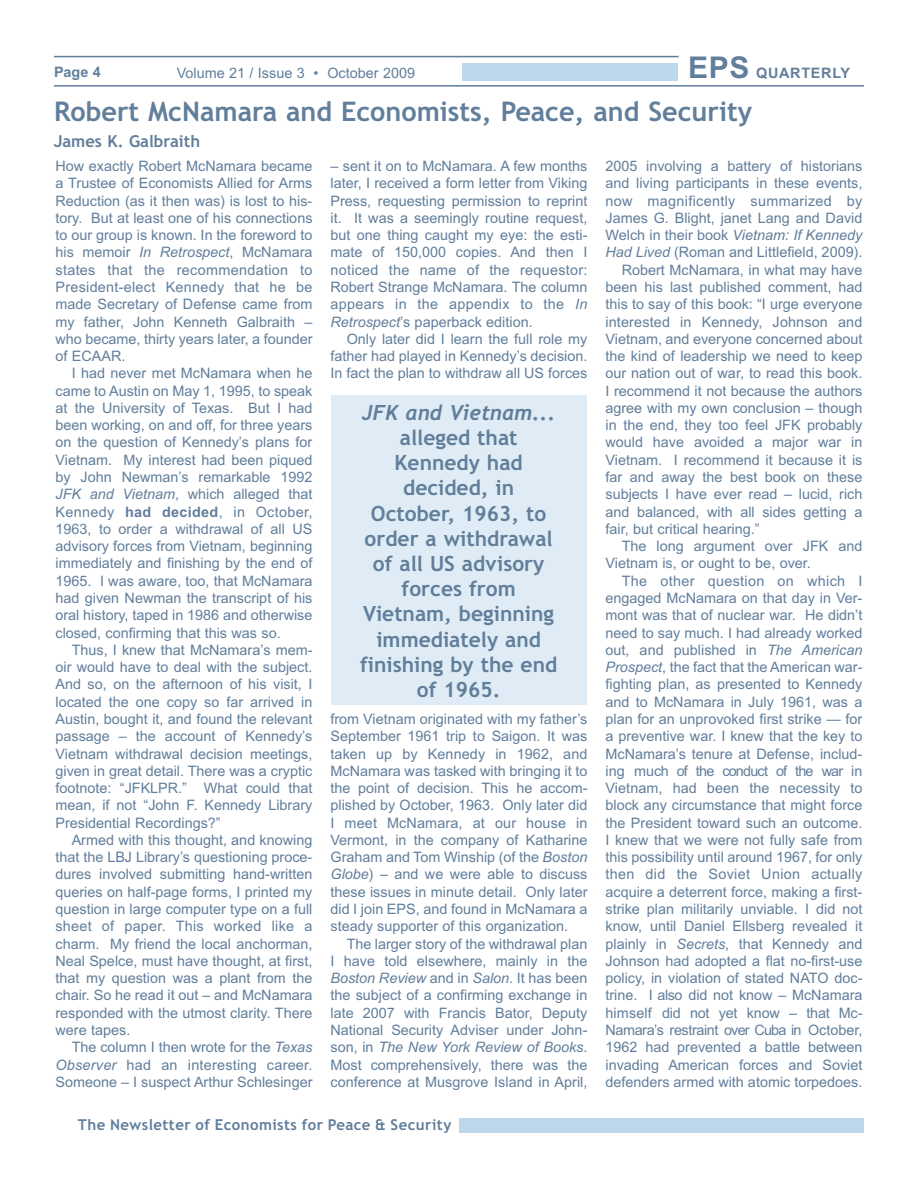
<style>
.page{position:relative;width:918px;height:1188px;background:#fff}
.page>*{position:absolute;margin:0;border:0;box-sizing:border-box;transform-origin:0 0}
.t1{font:700 27px "Trebuchet MS";color:#617e9b}
.t2{font:700 21px/25.2px "Trebuchet MS";color:#617e9b;text-align:center}
.t3{font:italic 700 21px "Trebuchet";color:#617e9b}
.t4{font:700 16.5px "Trebuchet MS";color:#617e9b}
.t5{font:700 15px "Trebuchet MS";letter-spacing:.03em;color:#617e9b}
.t6{font:14.4px/17.2px "Arial";color:#617e9b;text-align:justify}
.t7{font:14.4px "Arial";letter-spacing:.02em;color:#617e9b}
.t8{font:14.4px "Arial";letter-spacing:-.03em;color:#617e9b}
.t9{font:italic 14.4px "Arial";color:#617e9b}
.t10{font:14.4px "Arial";letter-spacing:-.055em;color:#617e9b}
.t11{font:14.4px "Arial";letter-spacing:-.02em;color:#617e9b}
.t12{font:700 14.4px "Arial";letter-spacing:.05em;color:#617e9b}
.s1{font-size:30px}
.s2{font-style:italic}
.s3{font-weight:700}
.s4{font-family:"Trebuchet MS";font-style:normal}
.s5{font-style:normal}
</style>
<div class="page">
<div style="left:459px;top:1118px;width:405px;height:14px;background:#bed8eb"></div>
<div style="left:462px;top:63px;width:216px;height:18px;background:#bed8eb"></div>
<hr style="left:54px;top:85px;width:810px;height:2px;background:#617e9b">
<hr style="left:54px;top:56px;width:625px;height:1px;background:#617e9b">
<div style="left:331px;top:396px;width:256px;height:309px;background:#dfecf5"></div>
<p class="t12" style="left:54px;top:67px;width:48px">Page 4</p>
<p class="t6" style="left:177px;top:65px;width:240px">Volume 21 / Issue 3 • October 2009</p>
<p class="t12" style="left:688px;top:67px;width:164px"><span class="s1">EPS</span> QUARTERLY</p>
<h1 class="t1" style="left:54px;top:100px;width:700px">Robert McNamara and Economists, Peace, and Security</h1>
<p class="t4" style="left:54px;top:134px;width:148px">James K. Galbraith</p>
<p class="t6" style="left:56px;top:159px;width:259px">How exactly Robert McNamara became a Trustee of Economists Allied for Arms Reduction (as it then was) is lost to his&shy;tory. But at least one of his connections to our group is known. In the foreword to his memoir <span class="s2">In Retrospect</span>, McNamara states that the recommendation to President-elect Kennedy that he be made Secretary of Defense came from my father, John Kenneth Galbraith – who became, thirty years later, a founder of ECAAR.</p>
<p class="t6" style="left:56px;top:366px;width:259px;text-indent:16px">I had never met McNamara when he came to Austin on May 1, 1995, to speak at the University of Texas. But I had been working, on and off, for three years on the question of Kennedy’s plans for Vietnam. My interest had been piqued by John Newman’s remarkable 1992<br><span class="s2">JFK and Vietnam</span>, which alleged that Kennedy <span class="s3">had decided</span>, in October, 1963, to order a withdrawal of all US advisory forces from Vietnam, beginning immediately and finishing by the end of 1965. I was aware, too, that McNamara had given Newman the transcript of his oral history, taped in 1986 and otherwise closed, confirming that this was so.</p>
<p class="t6" style="left:56px;top:643px;width:259px;text-indent:16px">Thus, I knew that McNamara’s mem&shy;oir would have to deal with the subject.<br>And so, on the afternoon of his visit, I located the one copy so far arrived in Austin, bought it, and found the relevant passage – the account of Kennedy’s Vietnam withdrawal decision meetings, given in great detail. There was a cryptic footnote: “JFKLPR.” What could that mean, if not “John F. Kennedy Library Presidential Recordings?”</p>
<p class="t6" style="left:56px;top:833px;width:259px;text-indent:16px">Armed with this thought, and knowing that the LBJ Library’s questioning proce&shy;dures involved submitting hand-written queries on half-page forms, I printed my question in large computer type on a full sheet of paper. This worked like a charm. My friend the local anchorman, Neal Spelce, must have thought, at first, that my question was a plant from the chair. So he read it out – and McNamara responded with the utmost clarity. There were tapes.</p>
<p class="t6" style="left:56px;top:1040px;width:258px;text-indent:16px">The column I then wrote for the <span class="s2">Texas Observer</span> had an interesting career.<br>Someone – I suspect Arthur Schlesinger</p>
<p class="t6" style="left:330px;top:159px;width:259px">– sent it on to McNamara. A few months later, I received a form letter from Viking Press, requesting permission to reprint it. It was a seemingly routine request, but one thing caught my eye: the esti&shy;mate of 150,000 copies. And then I noticed the name of the requestor:<br>Robert Strange McNamara. The column appears in the appendix to the <span class="s2">In Retrospect</span>’s paperback edition.</p>
<p class="t6" style="left:330px;top:332px;width:258px;text-indent:16px">Only later did I learn the full role my father had played in Kennedy’s decision.<br>In fact the plan to withdraw all US forces</p>
<h2 class="t3" style="left:362px;top:404px;width:194px">JFK and Vietnam<span class="s4">...</span></h2>
<h2 class="t2" style="left:360px;top:427px;width:199px">alleged that<br>Kennedy had decided, in<br>October, 1963, to order a withdrawal of all US advisory forces from<br>Vietnam, beginning immediately and finishing by the end of 1965.</h2>
<p class="t6" style="left:330px;top:712px;width:259px">from Vietnam originated with my father’s September 1961 trip to Saigon. It was taken up by Kennedy in 1962, and McNamara was tasked with bringing it to the point of decision. This he accom&shy;plished by October, 1963. Only later did I meet McNamara, at our house in Vermont, in the company of Katharine Graham and Tom Winship (of the <span class="s2">Boston Globe</span>) – and we were able to discuss these issues in minute detail. Only later did I join EPS, and found in McNamara a steady supporter of this organization.</p>
<p class="t6" style="left:330px;top:936px;width:259px;text-indent:16px">The larger story of the withdrawal plan I have told elsewhere, mainly in the <span class="s2">Boston Review</span> and in <span class="s2">Salon</span>. It has been the subject of a confirming exchange in late 2007 with Francis Bator, Deputy National Security Adviser under John&shy;son, in <span class="s2">The New York Review of Books</span>.<br>Most comprehensively, there was the conference at Musgrove Island in April,</p>
<p class="t5" style="left:78px;top:1119px;width:375px">The Newsletter of Economists for Peace &amp; Security</p>
<p class="t6" style="left:605px;top:159px;width:258px">2005 involving a battery of historians</p>
<p class="t6" style="left:605px;top:176px;width:258px">and living participants in these events,</p>
<p class="t7" style="left:605px;top:195px;width:258px">now magnificently summarized by</p>
<p class="t6" style="left:605px;top:211px;width:258px">James G. Blight, janet Lang and David</p>
<p class="t9" style="left:605px;top:230px;width:258px"><span class="s5">Welch in their book</span> Vietnam: If Kennedy</p>
<p class="t6" style="left:605px;top:245px;width:258px"><span class="s2">Had Lived</span> (Roman and Littlefield, 2009).</p>
<p class="t6" style="left:622px;top:262px;width:242px">Robert McNamara, in what may have</p>
<p class="t6" style="left:605px;top:280px;width:258px">been his last published comment, had</p>
<p class="t6" style="left:605px;top:297px;width:258px">this to say of this book: “I urge everyone</p>
<p class="t6" style="left:605px;top:314px;width:258px">interested in Kennedy, Johnson and</p>
<p class="t6" style="left:605px;top:332px;width:258px">Vietnam, and everyone concerned about</p>
<p class="t6" style="left:605px;top:349px;width:258px">the kind of leadership we need to keep</p>
<p class="t6" style="left:605px;top:366px;width:259px">our nation out of war, to read this book.</p>
<p class="t6" style="left:605px;top:383px;width:259px">I recommend it not because the authors</p>
<p class="t6" style="left:605px;top:401px;width:258px">agree with my own conclusion – though</p>
<p class="t6" style="left:605px;top:418px;width:258px">in the end, they too feel JFK probably</p>
<p class="t6" style="left:605px;top:435px;width:258px">would have avoided a major war in</p>
<p class="t6" style="left:605px;top:452px;width:258px">Vietnam. I recommend it because it is</p>
<p class="t6" style="left:605px;top:470px;width:258px">far and away the best book on these</p>
<p class="t6" style="left:605px;top:487px;width:258px">subjects I have ever read – lucid, rich</p>
<p class="t6" style="left:605px;top:504px;width:258px">and balanced, with all sides getting a</p>
<p class="t6" style="left:605px;top:522px;width:156px">fair, but critical hearing.”</p>
<p class="t6" style="left:622px;top:539px;width:242px">The long argument over JFK and</p>
<p class="t6" style="left:605px;top:556px;width:207px">Vietnam is, or ought to be, over.</p>
<p class="t7" style="left:622px;top:575px;width:242px">The other question on which I</p>
<p class="t6" style="left:605px;top:591px;width:258px">engaged McNamara on that day in Ver-</p>
<p class="t6" style="left:605px;top:608px;width:258px">mont was that of nuclear war. He didn’t</p>
<p class="t6" style="left:605px;top:625px;width:258px">need to say much. I had already worked</p>
<p class="t6" style="left:605px;top:643px;width:258px">out, and published in <span class="s2">The American</span></p>
<p class="t6" style="left:605px;top:660px;width:259px"><span class="s2">Prospect</span>, the fact that the American war-</p>
<p class="t6" style="left:605px;top:677px;width:258px">fighting plan, as presented to Kennedy</p>
<p class="t6" style="left:605px;top:694px;width:258px">and to McNamara in July 1961, was a</p>
<p class="t6" style="left:605px;top:712px;width:258px">plan for an unprovoked first strike — for</p>
<p class="t6" style="left:605px;top:729px;width:258px">a preventive war. I knew that the key to</p>
<p class="t6" style="left:605px;top:746px;width:258px">McNamara’s tenure at Defense, includ-</p>
<p class="t10" style="left:605px;top:765px;width:259px">ing much of the conduct of the war in</p>
<p class="t6" style="left:605px;top:781px;width:258px">Vietnam, had been the necessity to</p>
<p class="t6" style="left:605px;top:798px;width:258px">block any circumstance that might force</p>
<p class="t6" style="left:605px;top:815px;width:258px">the President toward such an outcome.</p>
<p class="t6" style="left:605px;top:833px;width:258px">I knew that we were not fully safe from</p>
<p class="t6" style="left:605px;top:850px;width:258px">this possibility until around 1967, for only</p>
<p class="t7" style="left:605px;top:869px;width:258px">then did the Soviet Union actually</p>
<p class="t6" style="left:605px;top:884px;width:258px">acquire a deterrent force, making a first-</p>
<p class="t6" style="left:605px;top:902px;width:258px">strike plan militarily unviable. I did not</p>
<p class="t6" style="left:605px;top:919px;width:258px">know, until Daniel Ellsberg revealed it</p>
<p class="t6" style="left:605px;top:936px;width:258px">plainly in <span class="s2">Secrets</span>, that Kennedy and</p>
<p class="t6" style="left:605px;top:954px;width:258px">Johnson had adopted a flat no-first-use</p>
<p class="t6" style="left:605px;top:971px;width:259px">policy, in violation of stated NATO doc-</p>
<p class="t6" style="left:605px;top:988px;width:258px">trine. I also did not know – McNamara</p>
<p class="t11" style="left:606px;top:1007px;width:258px">himself did not yet know – that Mc-</p>
<p class="t8" style="left:606px;top:1025px;width:258px">Namara’s restraint over Cuba in October,</p>
<p class="t6" style="left:606px;top:1040px;width:258px">1962 had prevented a battle between</p>
<p class="t6" style="left:606px;top:1057px;width:258px">invading American forces and Soviet</p>
<p class="t6" style="left:606px;top:1075px;width:258px">defenders armed with atomic torpedoes.</p>
</div>
